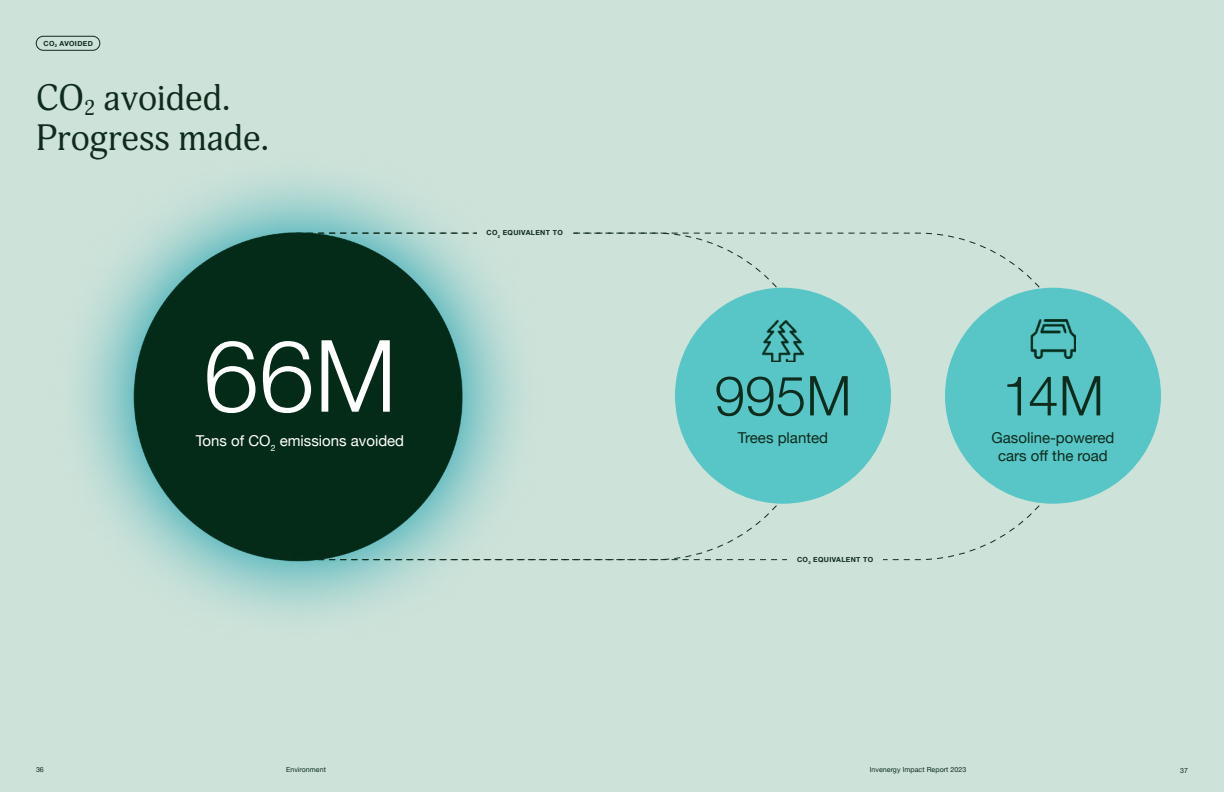
<style>
.page{position:relative;width:1224px;height:792px;background:#cde3da}
.page>*{position:absolute;margin:0;border:0;box-sizing:border-box;transform-origin:0 0}
.t1{font:300 100px "Helvetica Neue";color:#fff}
.t2{font:300 55px "Helvetica Neue";color:#0e2b1c}
.t3{font:36px/40px "Adonis";color:#0e2b1c}
.t4{font:15px/18px "Helvetica Neue";color:#0e2b1c;text-align:center}
.t5{font:15px "Helvetica Neue";color:#fff}
.t6{font:7px "Helvetica Neue";letter-spacing:.01em;color:#0e2b1c}
.t7{font:700 7px "Helvetica Neue";letter-spacing:.05em;color:#0e2b1c}
</style>
<div class="page">
<img style="left:78px;top:177px;width:469px;height:440px">
<div style="left:36px;top:36px;width:64px;height:15px;border:1px solid #0e2b1c;border-radius:7px"></div>
<svg style="left:135px;top:232px;width:947px;height:328px"></svg>
<div style="left:477px;top:225px;width:95px;height:15px;background:#cde3da"></div>
<div style="left:788px;top:552px;width:95px;height:15px;background:#cde3da"></div>
<div style="left:945px;top:288px;width:216px;height:216px;background:#58c5c7;border-radius:50%"></div>
<img style="left:1031px;top:320px;width:44px;height:39px">
<div style="left:675px;top:288px;width:216px;height:216px;background:#58c5c7;border-radius:50%"></div>
<img style="left:762px;top:319px;width:42px;height:42px">
<p class="t7" style="left:44px;top:38px;width:51px">CO<sub>2</sub> AVOIDED</p>
<h3 class="t3" style="left:36px;top:79px;width:235px">CO<sub>2</sub> avoided.<br>Progress made.</h3>
<h1 class="t1" style="left:203px;top:295px;width:195px">66M</h1>
<p class="t5" style="left:196px;top:430px;width:210px">Tons of CO<sub>2</sub> emissions avoided</p>
<p class="t7" style="left:487px;top:227px;width:78px">CO<sub>2</sub> EQUIVALENT TO</p>
<p class="t6" style="left:36px;top:765px;width:9px">36</p>
<p class="t6" style="left:286px;top:765px;width:41px">Environment</p>
<h2 class="t2" style="left:715px;top:351px;width:138px">995M</h2>
<p class="t4" style="left:738px;top:430px;width:92px">Trees planted</p>
<p class="t7" style="left:797px;top:554px;width:78px">CO<sub>2</sub> EQUIVALENT TO</p>
<h2 class="t2" style="left:1002px;top:351px;width:103px">14M</h2>
<p class="t4" style="left:991px;top:430px;width:125px">Gasoline-powered cars off the road</p>
<p class="t6" style="left:870px;top:765px;width:98px">Invenergy Impact Report 2023</p>
<p class="t6" style="left:1180px;top:765px;width:9px">37</p>
</div>
